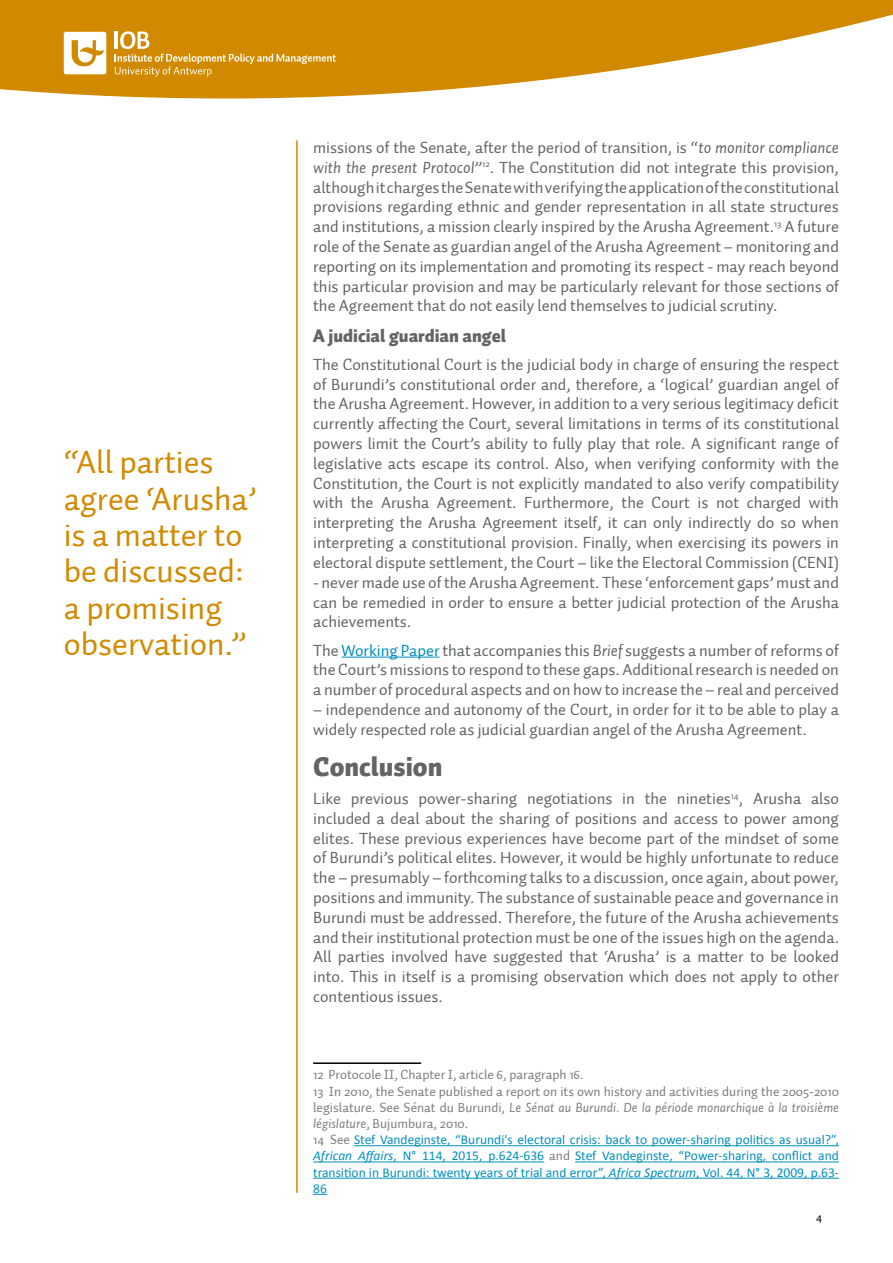
<style>
.page{position:relative;width:893px;height:1263px;background:#fff}
.page>*{position:absolute;margin:0;border:0;box-sizing:border-box;transform-origin:0 0}
.t1{font:33px/36.3px "Auto 1";color:#d18a00}
.t2{font:900 27px "Auto 1";color:#636466}
.t3{font:900 18px "Auto 1";color:#636466}
.t4{font:16.5px/19.8px "Auto 1";color:#636466;text-align:justify}
.t5{font:13.5px/16.2px "Calibri";color:#008fbe;text-align:justify}
.t6{font:13.5px/16.2px "Auto 1";color:#7c7d80}
.t7{font:12px "Auto 1";color:#000}
.s1{font-style:italic}
.s2{color:#008fbe}
.s3{font-family:"Auto 1";color:#7c7d80}
</style>
<div class="page">
<svg style="left:0;top:0;width:893px;height:99px;fill:#d18a00"></svg>
<hr style="left:342px;top:657px;width:98px;height:1px;background:#008fbe">
<hr style="left:313px;top:1062px;width:108px;height:2px;background:#000">
<hr style="left:354px;top:1145px;width:485px;height:1px;background:#008fbe">
<hr style="left:313px;top:1161px;width:231px;height:1px;background:#008fbe">
<hr style="left:575px;top:1161px;width:264px;height:1px;background:#008fbe">
<hr style="left:313px;top:1178px;width:526px;height:1px;background:#008fbe">
<svg style="left:313px;top:1194px;width:14px;height:1px"></svg>
<svg style="left:115px;top:31px;width:221px;height:46px;background:#d6971c"></svg>
<svg style="left:64px;top:32px;width:42px;height:42px"></svg>
<hr style="left:296px;top:140px;width:2px;height:1053px;background:#d18a00">
<h1 class="t1" style="left:64px;top:445px;width:194px">“All parties agree ‘Arusha’ is a matter to be discussed: a promising observation.”</h1>
<p class="t4" style="left:313px;top:138px;width:527px">missions of the Senate, after the period of transition, is “<span class="s1">to monitor compliance with the present Protocol</span>”<sup>12</sup>. The Constitution did not integrate this provision, although it charges the Senate with verifying the application of the constitutional provisions regarding ethnic and gender representation in all state structures and institutions, a mission clearly inspired by the Arusha Agreement.<sup>13</sup> A future role of the Senate as guardian angel of the Arusha Agreement – monitoring and reporting on its implementation and promoting its respect - may reach beyond this particular provision and may be particularly relevant for those sections of the Agreement that do not easily lend themselves to judicial scrutiny.</p>
<p class="t3" style="left:313px;top:323px;width:194px">A judicial guardian angel</p>
<p class="t4" style="left:313px;top:355px;width:527px">The Constitutional Court is the judicial body in charge of ensuring the respect of Burundi’s constitutional order and, therefore, a ‘logical’ guardian angel of the Arusha Agreement. However, in addition to a very serious legitimacy deficit currently affecting the Court, several limitations in terms of its constitutional powers limit the Court’s ability to fully play that role. A significant range of legislative acts escape its control. Also, when verifying conformity with the Constitution, the Court is not explicitly mandated to also verify compatibility with the Arusha Agreement. Furthermore, the Court is not charged with interpreting the Arusha Agreement itself, it can only indirectly do so when interpreting a constitutional provision. Finally, when exercising its powers in electoral dispute settlement, the Court – like the Electoral Commission (CENI)</p>
<p class="t4" style="left:313px;top:572px;width:527px">- never made use of the Arusha Agreement. These ‘enforcement gaps’ must and can be remedied in order to ensure a better judicial protection of the Arusha achievements.</p>
<p class="t4" style="left:313px;top:640px;width:527px">The <span class="s2">Working Paper</span> that accompanies this <span class="s1">Brief</span> suggests a number of reforms of the Court’s missions to respond to these gaps. Additional research is needed on a number of procedural aspects and on how to increase the – real and perceived</p>
<p class="t4" style="left:313px;top:700px;width:527px">– independence and autonomy of the Court, in order for it to be able to play a widely respected role as judicial guardian angel of the Arusha Agreement.</p>
<h2 class="t2" style="left:313px;top:749px;width:131px">Conclusion</h2>
<p class="t4" style="left:313px;top:789px;width:527px">Like previous power-sharing negotiations in the nineties<sup>14</sup>, Arusha also included a deal about the sharing of positions and access to power among elites. These previous experiences have become part of the mindset of some of Burundi’s political elites. However, it would be highly unfortunate to reduce the – presumably – forthcoming talks to a discussion, once again, about power, positions and immunity. The substance of sustainable peace and governance in Burundi must be addressed. Therefore, the future of the Arusha achievements and their institutional protection must be one of the issues high on the agenda.<br>All parties involved have suggested that ‘Arusha’ is a matter to be looked into. This in itself is a promising observation which does not apply to other contentious issues.</p>
<p class="t6" style="left:313px;top:1067px;width:527px">12 Protocole II, Chapter I, article 6, paragraph 16.<br>13 In 2010, the Senate published a report on its own history and activities during the 2005-2010 legislature. See Sénat du Burundi, <span class="s1">Le Sénat au Burundi. De la période monarchique à la troisième législature</span>, Bujumbura, 2010.</p>
<p class="t5" style="left:313px;top:1132px;width:527px"><span class="s3">14 See</span> Stef Vandeginste, “Burundi's electoral crisis: back to power-sharing politics as usual?”, <span class="s1">African Affairs</span>, N° 114, 2015, p.624-636 <span class="s3">and</span> Stef Vandeginste, “Power-sharing, conflict and transition in Burundi: twenty years of trial and error”, <span class="s1">Africa Spectrum</span>, Vol. 44, N° 3, 2009, p.63- 86</p>
<p class="t7" style="left:816px;top:1209px;width:8px">4</p>
</div>
